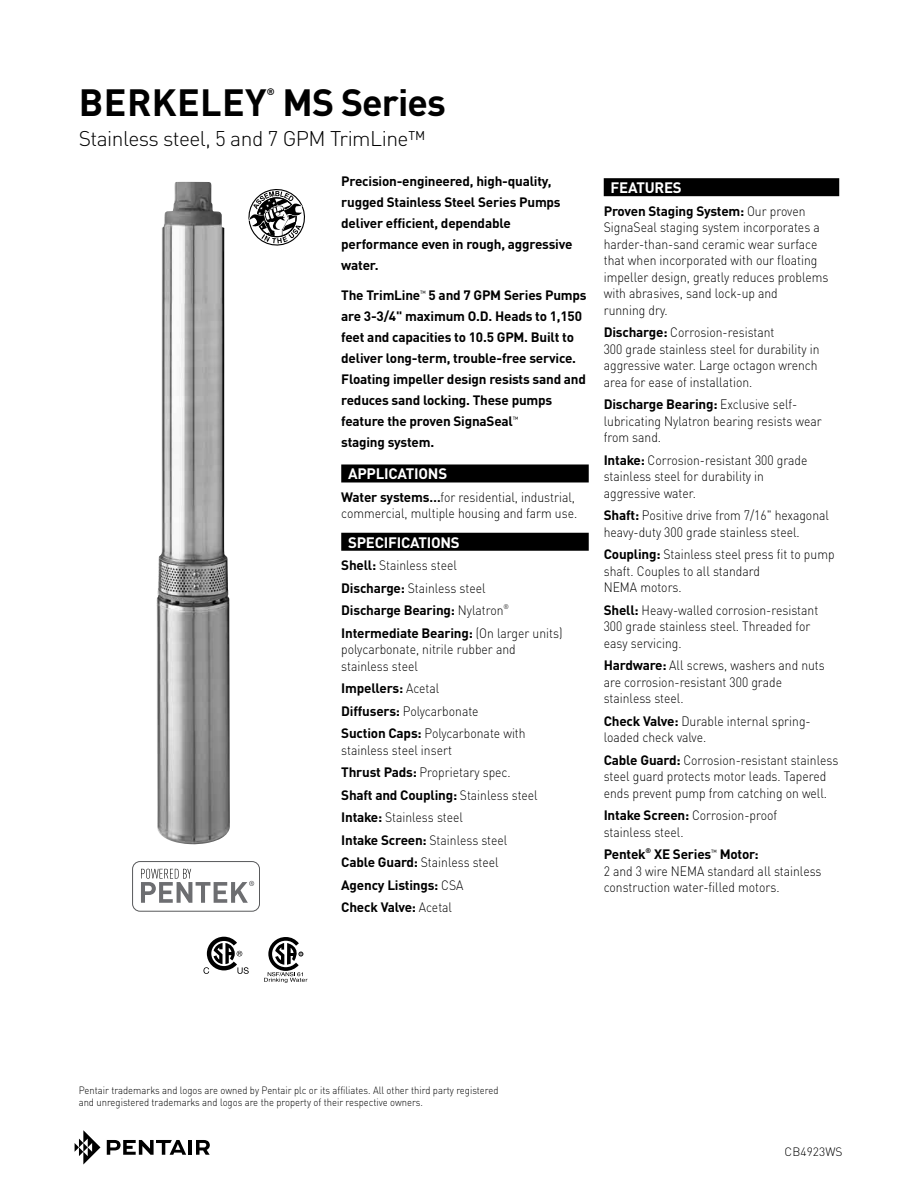
<style>
.page{position:relative;width:918px;height:1188px;background:#fff}
.page>*{position:absolute;margin:0;border:0;box-sizing:border-box;transform-origin:0 0}
.t1{font:700 37.5px "DIN Pro";letter-spacing:.01em;color:#000}
.t2{font:300 21px "DIN Pro";letter-spacing:-.025em;color:#000}
.t3{font:700 15px "DIN Pro";letter-spacing:-.015em;color:#fff}
.t4{font:300 13.5px/16.5px "DIN Pro";color:#000;scale:.9 1}
.t5{font:700 13.5px/21px "DIN Pro";letter-spacing:-.015em;color:#000}
.t6{font:300 12px "DIN Pro";letter-spacing:.005em;color:#000}
.t7{font:300 10.5px/12px "DIN Pro";color:#000;scale:.9 1}
.t8{font:700 9.3px "DIN Pro";color:#000}
.s1{font-weight:700}
.s2{font-weight:300}
</style>
<div class="page">
<svg style="left:75px;top:1130px;width:25px;height:35px"></svg>
<svg style="left:107px;top:1140px;width:79px;height:15px"></svg>
<hr style="left:189px;top:1140px;width:3px;height:15px;background:#000">
<svg style="left:196px;top:1140px;width:14px;height:15px"></svg>
<img style="left:156px;top:182px;width:74px;height:663px">
<div style="left:604px;top:178px;width:235px;height:18px;background:#000"></div>
<div style="left:341px;top:464px;width:248px;height:18px;background:#000"></div>
<div style="left:341px;top:533px;width:248px;height:18px;background:#000"></div>
<svg style="left:264px;top:937px;width:43px;height:46px"></svg>
<svg style="left:203px;top:937px;width:46px;height:37px"></svg>
<svg style="left:141px;top:869px;width:113px;height:34px"></svg>
<div style="left:132px;top:861px;width:128px;height:50px;border:1px solid #58595b;border-radius:8px"></div>
<svg style="left:248px;top:189px;width:57px;height:57px"></svg>
<p class="t8" style="left:267px;top:84px;width:9px">®</p>
<h2 class="t2" style="left:79px;top:122px;width:348px">Stainless steel, 5 and 7 GPM TrimLine™</h2>
<h1 class="t1" style="left:79px;top:72px;width:368px">BERKELEY MS Series</h1>
<p class="t5" style="left:341px;top:169px;width:233px">Precision-engineered, high-quality, rugged Stainless Steel Series Pumps deliver efficient, dependable performance even in rough, aggressive water.</p>
<p class="t5" style="left:341px;top:283px;width:247px">The TrimLine<sup>™</sup> 5 and 7 GPM Series Pumps are 3-3/4" maximum O.D. Heads to 1,150 feet and capacities to 10.5 GPM. Built to deliver long-term, trouble-free service.<br>Floating impeller design resists sand and reduces sand locking. These pumps feature the proven SignaSeal<sup>™<br></sup>staging system.</p>
<p class="t3" style="left:348px;top:462px;width:101px">APPLICATIONS</p>
<p class="t4" style="left:341px;top:488px;width:264px"><span class="s1">Water systems…</span>for residential, industrial, commercial, multiple housing and farm use.</p>
<p class="t3" style="left:348px;top:530px;width:113px">SPECIFICATIONS</p>
<p class="t5" style="left:341px;top:553px;width:223px;line-height:22.5px">Shell: <span class="s2">Stainless steel<br></span>Discharge: <span class="s2">Stainless steel<br></span>Discharge Bearing: <span class="s2">Nylatron</span><sup>®<br></sup>Intermediate Bearing: <span class="s2">(On larger units)</span></p>
<p class="t4" style="left:341px;top:640px;width:195px">polycarbonate, nitrile rubber and stainless steel</p>
<p class="t4" style="left:341px;top:676px;width:206px;line-height:22.5px"><span class="s1">Impellers:</span> Acetal<br><span class="s1">Diffusers:</span> Polycarbonate<br><span class="s1">Suction Caps:</span> Polycarbonate with</p>
<p class="t4" style="left:341px;top:737px;width:220px;line-height:22.5px">stainless steel insert<br><span class="s1">Thrust Pads:</span> Proprietary spec.<br><span class="s1">Shaft and Coupling:</span> Stainless steel<br><span class="s1">Intake:</span> Stainless steel<br><span class="s1">Intake Screen:</span> Stainless steel<br><span class="s1">Cable Guard:</span> Stainless steel<br><span class="s1">Agency Listings:</span> CSA<br><span class="s1">Check Valve:</span> Acetal</p>
<p class="t3" style="left:611px;top:175px;width:73px">FEATURES</p>
<p class="t4" style="left:604px;top:201px;width:251px"><span class="s1">Proven Staging System:</span> Our proven SignaSeal staging system incorporates a harder-than-sand ceramic wear surface that when incorporated with our floating impeller design, greatly reduces problems with abrasives, sand lock-up and<br>running dry.</p>
<p class="t4" style="left:604px;top:323px;width:241px"><span class="s1">Discharge:</span> Corrosion-resistant<br>300 grade stainless steel for durability in aggressive water. Large octagon wrench area for ease of installation.</p>
<p class="t4" style="left:604px;top:395px;width:244px"><span class="s1">Discharge Bearing:</span> Exclusive self&shy;lubricating Nylatron bearing resists wear from sand.</p>
<p class="t4" style="left:604px;top:450px;width:228px"><span class="s1">Intake:</span> Corrosion-resistant 300 grade stainless steel for durability in aggressive water.</p>
<p class="t4" style="left:604px;top:506px;width:252px"><span class="s1">Shaft:</span> Positive drive from 7/16" hexagonal heavy-duty 300 grade stainless steel.</p>
<p class="t4" style="left:604px;top:545px;width:258px"><span class="s1">Coupling:</span> Stainless steel press fit to pump shaft. Couples to all standard<br>NEMA motors.</p>
<p class="t4" style="left:604px;top:600px;width:240px"><span class="s1">Shell:</span> Heavy-walled corrosion-resistant<br>300 grade stainless steel. Threaded for easy servicing.</p>
<p class="t4" style="left:604px;top:656px;width:247px"><span class="s1">Hardware:</span> All screws, washers and nuts are corrosion-resistant 300 grade stainless steel.</p>
<p class="t4" style="left:604px;top:711px;width:231px"><span class="s1">Check Valve:</span> Durable internal spring&shy;loaded check valve.</p>
<p class="t4" style="left:604px;top:750px;width:262px"><span class="s1">Cable Guard:</span> Corrosion-resistant stainless steel guard protects motor leads. Tapered ends prevent pump from catching on well.</p>
<p class="t4" style="left:604px;top:806px;width:194px"><span class="s1">Intake Screen:</span> Corrosion-proof stainless steel.</p>
<p class="t4" style="left:604px;top:845px;width:244px"><span class="s1">Pentek</span><sup>®</sup> <span class="s1">XE Series</span><sup>™</sup> <span class="s1">Motor:<br></span>2 and 3 wire NEMA standard all stainless construction water-filled motors.</p>
<p class="t7" style="left:79px;top:1084px;width:468px">Pentair trademarks and logos are owned by Pentair plc or its affiliates. All other third party registered and unregistered trademarks and logos are the property of their respective owners.</p>
<p class="t6" style="left:785px;top:1142px;width:59px">CB4923WS</p>
</div>
